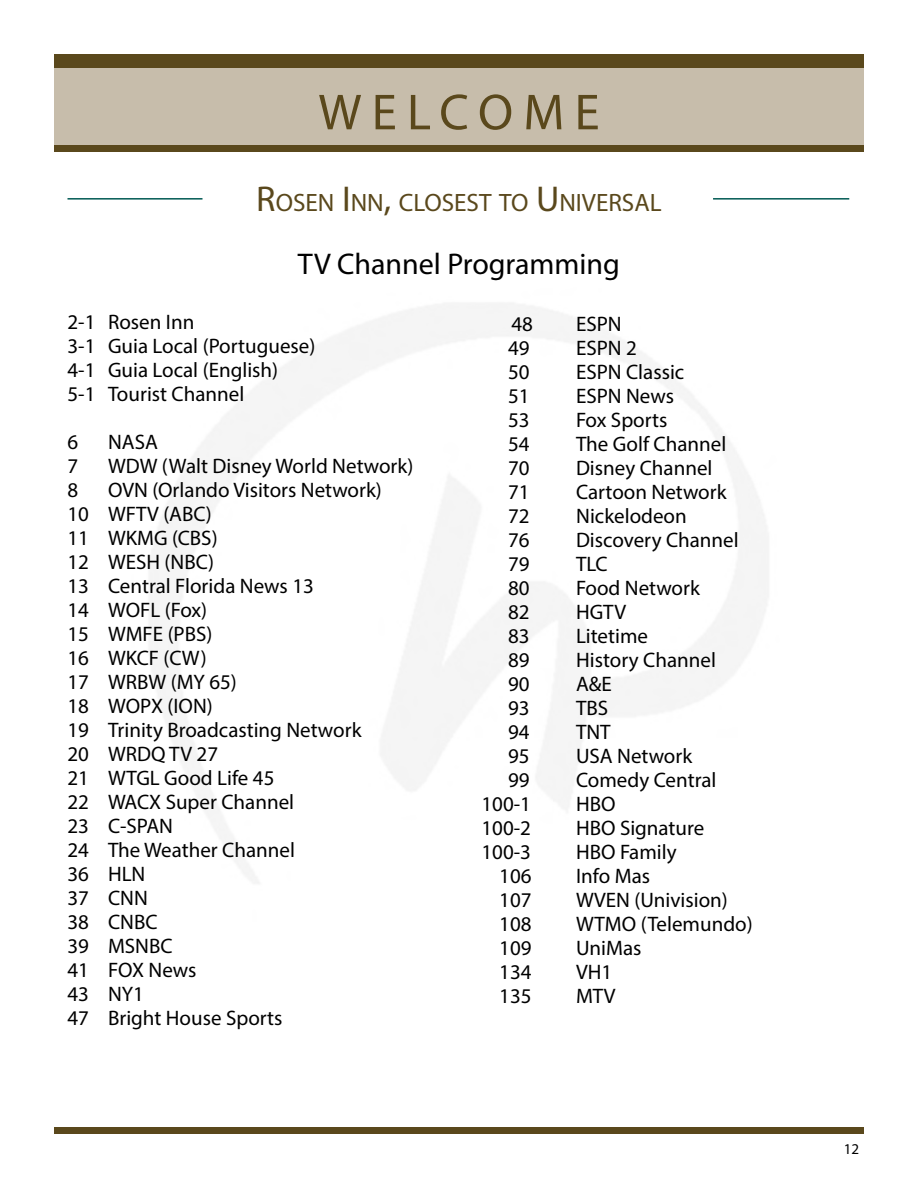
<style>
.page{position:relative;width:918px;height:1188px;background:#fff}
.page>*{position:absolute;margin:0;border:0;box-sizing:border-box;transform-origin:0 0}
.t1{font:51px "Myriad Pro";letter-spacing:.2em;color:#5a481c}
.t2{font:30px "Myriad Pro";color:#000}
.t3{font:25.2px "Myriad Pro";color:#5a481c}
.t4{font:21px/24px "Myriad Pro";color:#000}
.t5{font:15px "Myriad Pro";color:#000}
.s1{font-size:36px}
</style>
<div class="page">
<div style="left:54px;top:59px;width:810px;height:93px;background:#c7bdab"></div>
<div style="left:54px;top:1127px;width:810px;height:7px;background:#5a481c"></div>
<div style="left:54px;top:54px;width:810px;height:14px;background:#5a481c"></div>
<div style="left:54px;top:145px;width:810px;height:7px;background:#5a481c"></div>
<hr style="left:68px;top:198px;width:134px;height:2px;background:#005953">
<hr style="left:713px;top:198px;width:136px;height:2px;background:#005953">
<h1 class="t1" style="left:318px;top:81px;width:283px">WELCOME</h1>
<p class="t3" style="left:256px;top:187px;width:407px"><span class="s1">R</span>OSEN <span class="s1">I</span>NN<span class="s1">,</span> CLOSEST TO <span class="s1">U</span>NIVERSAL</p>
<h2 class="t2" style="left:298px;top:246px;width:324px">TV Channel Programming</h2>
<p class="t4" style="left:68px;top:310px;width:249px">2-1 Rosen Inn<br>3-1 Guia Local (Portuguese)<br>4-1 Guia Local (English)<br>5-1 Tourist Channel</p>
<p class="t4" style="left:68px;top:430px;width:12px">6</p>
<p class="t4" style="left:108px;top:430px;width:51px">NASA</p>
<p class="t4" style="left:68px;top:454px;width:12px">7</p>
<p class="t4" style="left:108px;top:454px;width:307px">WDW (Walt Disney World Network)</p>
<p class="t4" style="left:68px;top:478px;width:12px">8</p>
<p class="t4" style="left:511px;top:312px;width:23px">48</p>
<p class="t4" style="left:576px;top:312px;width:47px">ESPN</p>
<p class="t4" style="left:508px;top:336px;width:23px">49</p>
<p class="t4" style="left:576px;top:336px;width:62px">ESPN 2</p>
<p class="t4" style="left:508px;top:360px;width:23px">50</p>
<p class="t4" style="left:576px;top:360px;width:110px">ESPN Classic</p>
<p class="t4" style="left:508px;top:384px;width:23px">51</p>
<p class="t4" style="left:576px;top:384px;width:100px">ESPN News</p>
<p class="t4" style="left:508px;top:408px;width:23px">53</p>
<p class="t4" style="left:576px;top:408px;width:93px">Fox Sports</p>
<p class="t4" style="left:508px;top:432px;width:23px">54</p>
<p class="t4" style="left:576px;top:432px;width:152px">The Golf Channel</p>
<p class="t4" style="left:508px;top:456px;width:23px">70</p>
<p class="t4" style="left:576px;top:456px;width:138px">Disney Channel</p>
<p class="t4" style="left:508px;top:480px;width:23px">71</p>
<p class="t4" style="left:576px;top:480px;width:152px">Cartoon Network</p>
<p class="t4" style="left:508px;top:504px;width:23px">72</p>
<p class="t4" style="left:576px;top:504px;width:112px">Nickelodeon</p>
<p class="t4" style="left:508px;top:528px;width:23px">76</p>
<p class="t4" style="left:576px;top:528px;width:164px">Discovery Channel</p>
<p class="t4" style="left:508px;top:552px;width:23px">79</p>
<p class="t4" style="left:576px;top:552px;width:33px">TLC</p>
<p class="t4" style="left:508px;top:576px;width:23px">80</p>
<p class="t4" style="left:576px;top:576px;width:125px">Food Network</p>
<p class="t4" style="left:508px;top:600px;width:23px">82</p>
<p class="t4" style="left:576px;top:600px;width:52px">HGTV</p>
<p class="t4" style="left:508px;top:624px;width:23px">83</p>
<p class="t4" style="left:576px;top:624px;width:74px">Litetime</p>
<p class="t4" style="left:508px;top:648px;width:23px">89</p>
<p class="t4" style="left:576px;top:648px;width:141px">History Channel</p>
<p class="t4" style="left:508px;top:672px;width:23px">90</p>
<p class="t4" style="left:576px;top:672px;width:37px">A&amp;E</p>
<p class="t4" style="left:508px;top:696px;width:23px">93</p>
<p class="t4" style="left:576px;top:696px;width:34px">TBS</p>
<p class="t4" style="left:508px;top:720px;width:23px">94</p>
<p class="t4" style="left:576px;top:720px;width:36px">TNT</p>
<p class="t4" style="left:508px;top:744px;width:23px">95</p>
<p class="t4" style="left:576px;top:744px;width:118px">USA Network</p>
<p class="t4" style="left:508px;top:768px;width:23px">99</p>
<p class="t4" style="left:576px;top:768px;width:142px">Comedy Central</p>
<p class="t4" style="left:482px;top:792px;width:51px">100-1</p>
<p class="t4" style="left:576px;top:792px;width:41px">HBO</p>
<p class="t4" style="left:482px;top:816px;width:51px">100-2</p>
<p class="t4" style="left:576px;top:816px;width:130px">HBO Signature</p>
<p class="t4" style="left:482px;top:840px;width:51px">100-3</p>
<p class="t4" style="left:576px;top:840px;width:102px">HBO Family</p>
<p class="t4" style="left:499px;top:864px;width:34px">106</p>
<p class="t4" style="left:576px;top:864px;width:76px">Info Mas</p>
<p class="t4" style="left:499px;top:888px;width:34px">107</p>
<p class="t4" style="left:576px;top:888px;width:153px">WVEN (Univision)</p>
<p class="t4" style="left:499px;top:912px;width:34px">108</p>
<p class="t4" style="left:576px;top:912px;width:178px">WTMO (Telemundo)</p>
<p class="t4" style="left:499px;top:936px;width:34px">109</p>
<p class="t4" style="left:576px;top:936px;width:67px">UniMas</p>
<p class="t4" style="left:499px;top:960px;width:34px">134</p>
<p class="t4" style="left:576px;top:960px;width:38px">VH1</p>
<p class="t4" style="left:499px;top:984px;width:34px">135</p>
<p class="t4" style="left:576px;top:984px;width:41px">MTV</p>
<p class="t4" style="left:67px;top:478px;width:316px;text-indent:41px">OVN (Orlando Visitors Network)<br>10 WFTV (ABC)<br>11 WKMG (CBS)<br>12 WESH (NBC)<br>13 Central Florida News 13<br>14 WOFL (Fox)<br>15 WMFE (PBS)<br>16 WKCF (CW)<br>17 WRBW (MY 65)<br>18 WOPX (ION)<br>19 Trinity Broadcasting Network<br>20 WRDQ TV 27<br>21 WTGL Good Life 45<br>22 WACX Super Channel<br>23 C-SPAN<br>24 The Weather Channel<br>36 HLN<br>37 CNN<br>38 CNBC<br>39 MSNBC<br>41 FOX News<br>43 NY1<br>47 Bright House Sports</p>
<p class="t5" style="left:844px;top:1140px;width:17px">12</p>
</div>
